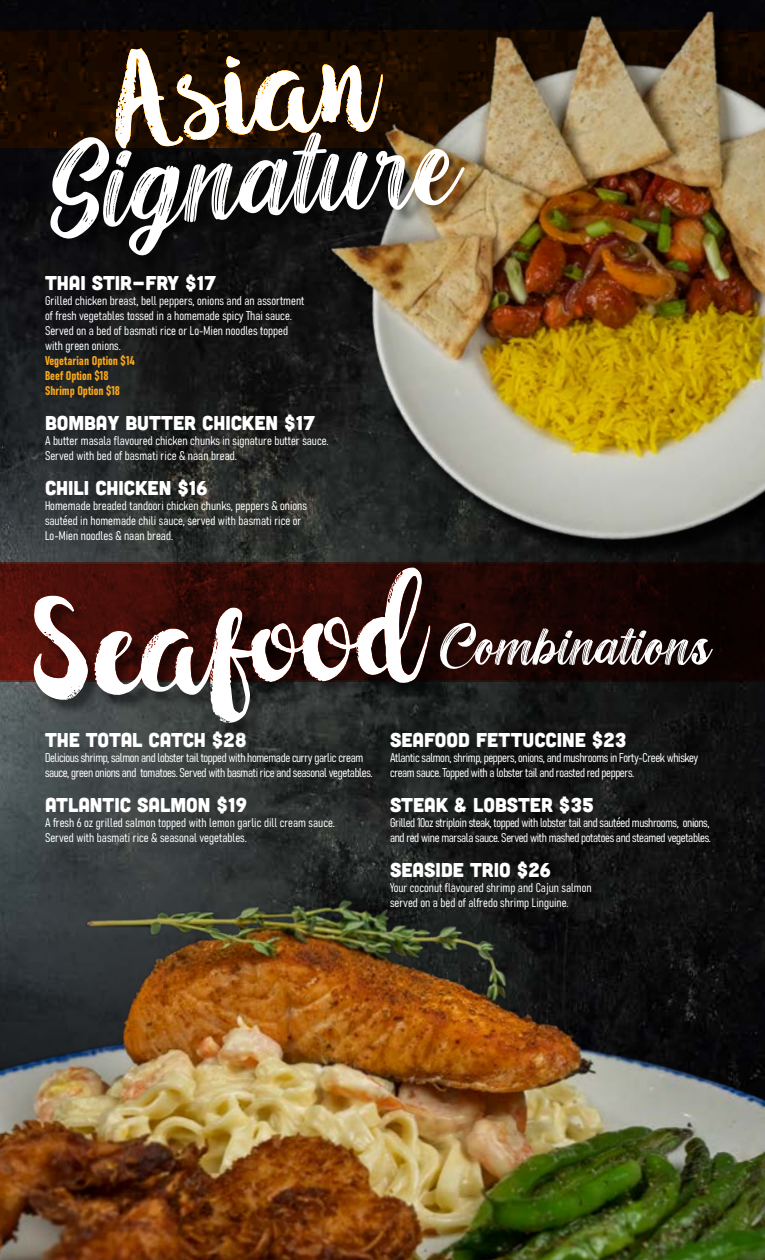
<style>
.page{position:relative;width:765px;height:1260px;background:#fff}
.page>*{position:absolute;margin:0;border:0;box-sizing:border-box;transform-origin:0 0}
.t1{font:175px "hollicdemo";color:#fff}
.t2{font:166.62px "hollicdemo";color:#fff}
.t3{font:118.75px "Blackout";color:#fff}
.t4{font:54.12px "Blackout";color:#fff}
.t5{font:20px "Cubano";color:#fff}
.t6{font:12.5px/15px "Bahnschrift";color:#fff}
.t7{font:12.5px/15px "Bahnschrift";letter-spacing:-.03em;color:#fff}
.t8{font:12.5px/15px "Bahnschrift";color:#faa81a}
</style>
<div class="page">
<img style="left:0;top:0;width:765px;height:791px">
<div style="left:36px;top:570px;width:410px;height:168px;background:#000;opacity:.45"></div>
<svg style="left:0;top:30px;width:179px;height:118px;background:#1c0b00"></svg>
<svg style="left:0;top:564px;width:765px;height:118px;background:#280805"></svg>
<img style="left:179px;top:0;width:586px;height:588px">
<img style="left:0;top:791px;width:765px;height:469px">
<div style="left:52px;top:133px;width:427px;height:137px;background:#000;opacity:.45"></div>
<h2 class="t2" style="left:104px;top:40px;width:267px;rotate:-6deg">Asian</h2>
<h3 class="t3" style="left:45px;top:139px;width:413px;rotate:-4deg">Signature</h3>
<h3 class="t5" style="left:45px;top:270px;width:172px">THAI STIR-FRY $17</h3>
<p class="t6" style="left:45px;top:292px;width:261px">Grilled chicken breast, bell peppers, onions and an assortment of fresh vegetables tossed in a homemade spicy Thai sauce.<br>Served on a bed of basmati rice or Lo-Mien noodles topped with green onions.</p>
<p class="t8" style="left:45px;top:352px;width:91px">Vegetarian Option $14<br>Beef Option $18<br>Shrimp Option $18</p>
<h3 class="t5" style="left:45px;top:410px;width:271px">BOMBAY BUTTER CHICKEN $17</h3>
<p class="t6" style="left:45px;top:432px;width:285px">A butter masala flavoured chicken chunks in signature butter sauce.<br>Served with bed of basmati rice &amp; naan bread.</p>
<h3 class="t5" style="left:45px;top:475px;width:164px">CHILI CHICKEN $16</h3>
<p class="t6" style="left:45px;top:497px;width:263px">Homemade breaded tandoori chicken chunks, peppers &amp; onions sautéed in homemade chili sauce, served with basmati rice or<br>Lo-Mien noodles &amp; naan bread.</p>
<h1 class="t1" style="left:28px;top:587px;width:392px;rotate:-4deg">Seafoo d</h1>
<h3 class="t4" style="left:440px;top:623px;width:272px">Combinations</h3>
<h3 class="t5" style="left:45px;top:727px;width:203px">THE TOTAL CATCH $28</h3>
<p class="t7" style="left:45px;top:749px;width:329px">Delicious shrimp, salmon and lobster tail topped with homemade curry garlic cream sauce, green onions and tomatoes. Served with basmati rice and seasonal vegetables.</p>
<h3 class="t5" style="left:45px;top:792px;width:203px">ATLANTIC SALMON $19</h3>
<p class="t6" style="left:45px;top:814px;width:291px">A fresh 6 oz grilled salmon topped with lemon garlic dill cream sauce.<br>Served with basmati rice &amp; seasonal vegetables.</p>
<h3 class="t5" style="left:390px;top:727px;width:238px">SEAFOOD FETTUCCINE $23</h3>
<p class="t7" style="left:390px;top:749px;width:310px">Atlantic salmon, shrimp, peppers, onions, and mushrooms in Forty-Creek whiskey cream sauce. Topped with a lobster tail and roasted red peppers.</p>
<h3 class="t5" style="left:390px;top:792px;width:206px">STEAK &amp; LOBSTER $35</h3>
<p class="t7" style="left:390px;top:814px;width:322px">Grilled 10oz striploin steak, topped with lobster tail and sautéed mushrooms, onions, and red wine marsala sauce. Served with mashed potatoes and steamed vegetables.</p>
<h3 class="t5" style="left:390px;top:858px;width:162px">SEASIDE TRIO $26</h3>
<p class="t6" style="left:390px;top:880px;width:203px">Your coconut flavoured shrimp and Cajun salmon served on a bed of alfredo shrimp Linguine.</p>
</div>
